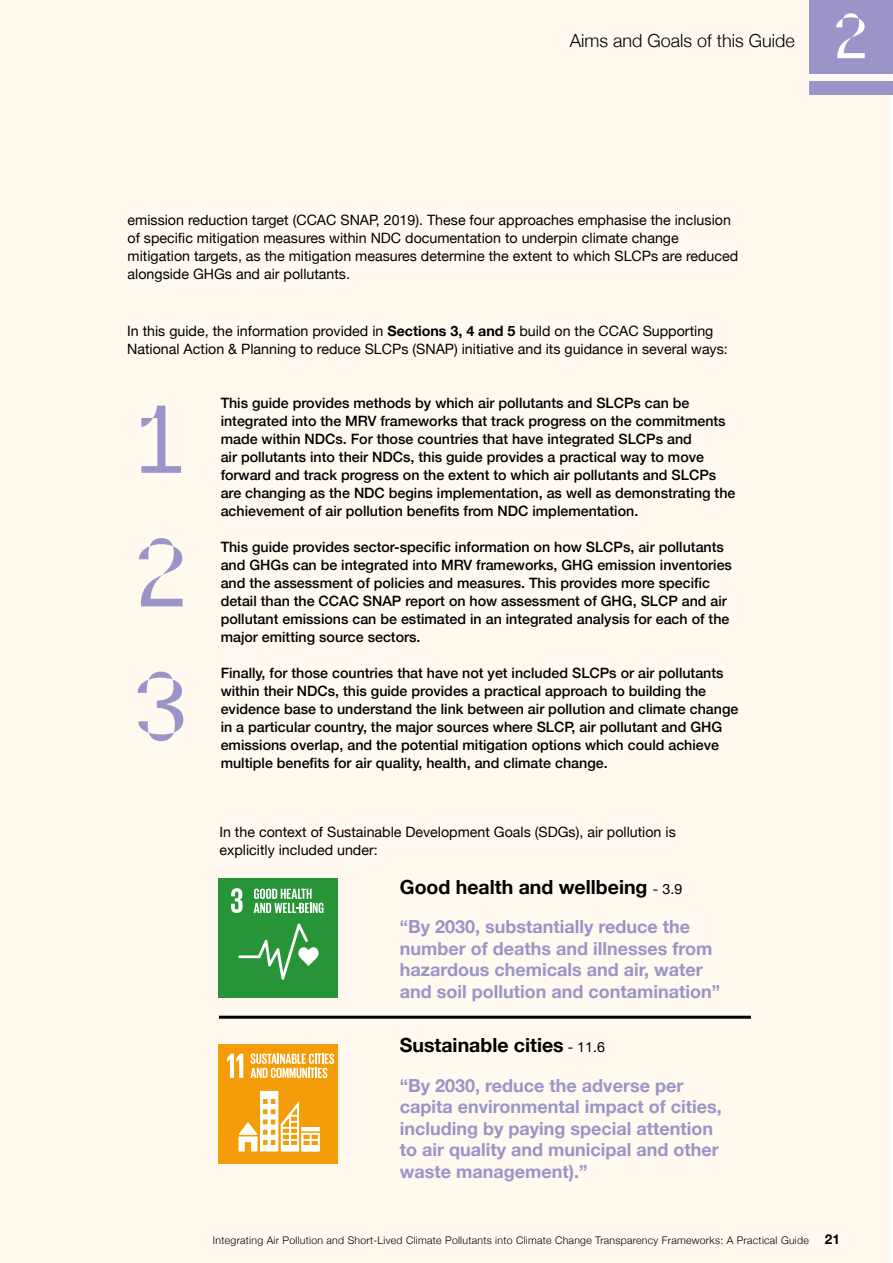
<style>
.page{position:relative;width:893px;height:1263px;background:#fff}
.page>*{position:absolute;margin:0;border:0;box-sizing:border-box;transform-origin:0 0}
.t1{font:96px/133.5px "Parabole";color:#9b94c8;text-align:justify}
.t2{font:63px "Parabole";color:#fff}
.t3{font:700 19.5px "Helvetica Neue";color:#000}
.t4{font:700 18px/21.6px "Helvetica Neue";color:#9b94c8}
.t5{font:300 18px "Helvetica Neue";color:#000}
.t6{font:500 14.25px/18px "Helvetica Neue";color:#000}
.t7{font:14.25px/18px "Helvetica Neue";color:#000}
.t8{font:700 13.5px "Helvetica Neue";color:#000}
.t9{font:300 10.5px "Helvetica Neue";letter-spacing:.025em;color:#000}
.s1{font-weight:700}
.s2{font-weight:400;font-size:14.25px}
</style>
<div class="page">
<hr style="left:0;top:0;width:1px;height:1263px;background:#fff9ef">
<div style="left:0;top:0;width:892px;height:1262px;background:#fff9ef"></div>
<div style="left:809px;top:0;width:84px;height:74px;background:#9b94c8"></div>
<div style="left:809px;top:81px;width:84px;height:13px;background:#9b94c8"></div>
<div style="left:219px;top:879px;width:119px;height:119px;background:#289438"></div>
<svg style="left:238px;top:923px;width:81px;height:57px"></svg>
<svg style="left:231px;top:888px;width:12px;height:25px"></svg>
<svg style="left:254px;top:888px;width:69px;height:25px"></svg>
<div style="left:219px;top:1044px;width:119px;height:119px;background:#f59d08"></div>
<svg style="left:239px;top:1091px;width:81px;height:61px"></svg>
<svg style="left:227px;top:1054px;width:16px;height:24px"></svg>
<svg style="left:250px;top:1053px;width:84px;height:25px"></svg>
<hr style="left:219px;top:1016px;width:532px;height:3px;background:#000">
<p class="t5" style="left:570px;top:26px;width:227px">Aims and Goals of this Guide</p>
<h2 class="t2" style="left:834px;top:1px;width:34px">2</h2>
<p class="t7" style="left:128px;top:212px;width:612px">emission reduction target (CCAC SNAP, 2019). These four approaches emphasise the inclusion of specific mitigation measures within NDC documentation to underpin climate change mitigation targets, as the mitigation measures determine the extent to which SLCPs are reduced alongside GHGs and air pollutants.</p>
<p class="t7" style="left:127px;top:323px;width:602px">In this guide, the information provided in <span class="s1">Sections 3, 4 and 5</span> build on the CCAC Supporting<br>National Action &amp; Planning to reduce SLCPs (SNAP) initiative and its guidance in several ways:</p>
<h1 class="t1" style="left:134px;top:372px;width:54px">1<br>2<br>3</h1>
<p class="t6" style="left:221px;top:393px;width:516px">This guide provides methods by which air pollutants and SLCPs can be integrated into the MRV frameworks that track progress on the commitments made within NDCs. For those countries that have integrated SLCPs and<br>air pollutants into their NDCs, this guide provides a practical way to move forward and track progress on the extent to which air pollutants and SLCPs are changing as the NDC begins implementation, as well as demonstrating the achievement of air pollution benefits from NDC implementation.</p>
<p class="t6" style="left:221px;top:537px;width:513px">This guide provides sector-specific information on how SLCPs, air pollutants and GHGs can be integrated into MRV frameworks, GHG emission inventories and the assessment of policies and measures. This provides more specific detail than the CCAC SNAP report on how assessment of GHG, SLCP and air pollutant emissions can be estimated in an integrated analysis for each of the major emitting source sectors.</p>
<p class="t6" style="left:221px;top:663px;width:519px">Finally, for those countries that have not yet included SLCPs or air pollutants within their NDCs, this guide provides a practical approach to building the evidence base to understand the link between air pollution and climate change in a particular country, the major sources where SLCP, air pollutant and GHG emissions overlap, and the potential mitigation options which could achieve multiple benefits for air quality, health, and climate change.</p>
<p class="t7" style="left:219px;top:824px;width:458px">In the context of Sustainable Development Goals (SDGs), air pollution is explicitly included under:</p>
<h3 class="t3" style="left:400px;top:871px;width:284px">Good health and wellbeing <span class="s2">- 3.9</span></h3>
<p class="t4" style="left:400px;top:916px;width:322px">“By 2030, substantially reduce the number of deaths and illnesses from hazardous chemicals and air, water and soil pollution and contamination”</p>
<h3 class="t3" style="left:400px;top:1030px;width:207px">Sustainable cities <span class="s2">- 11.6</span></h3>
<p class="t4" style="left:400px;top:1075px;width:323px">“By 2030, reduce the adverse per capita environmental impact of cities, including by paying special attention to air quality and municipal and other waste management).”</p>
<p class="t9" style="left:213px;top:1232px;width:597px">Integrating Air Pollution and Short-Lived Climate Pollutants into Climate Change Transparency Frameworks: A Practical Guide</p>
<p class="t8" style="left:825px;top:1229px;width:17px">21</p>
</div>
